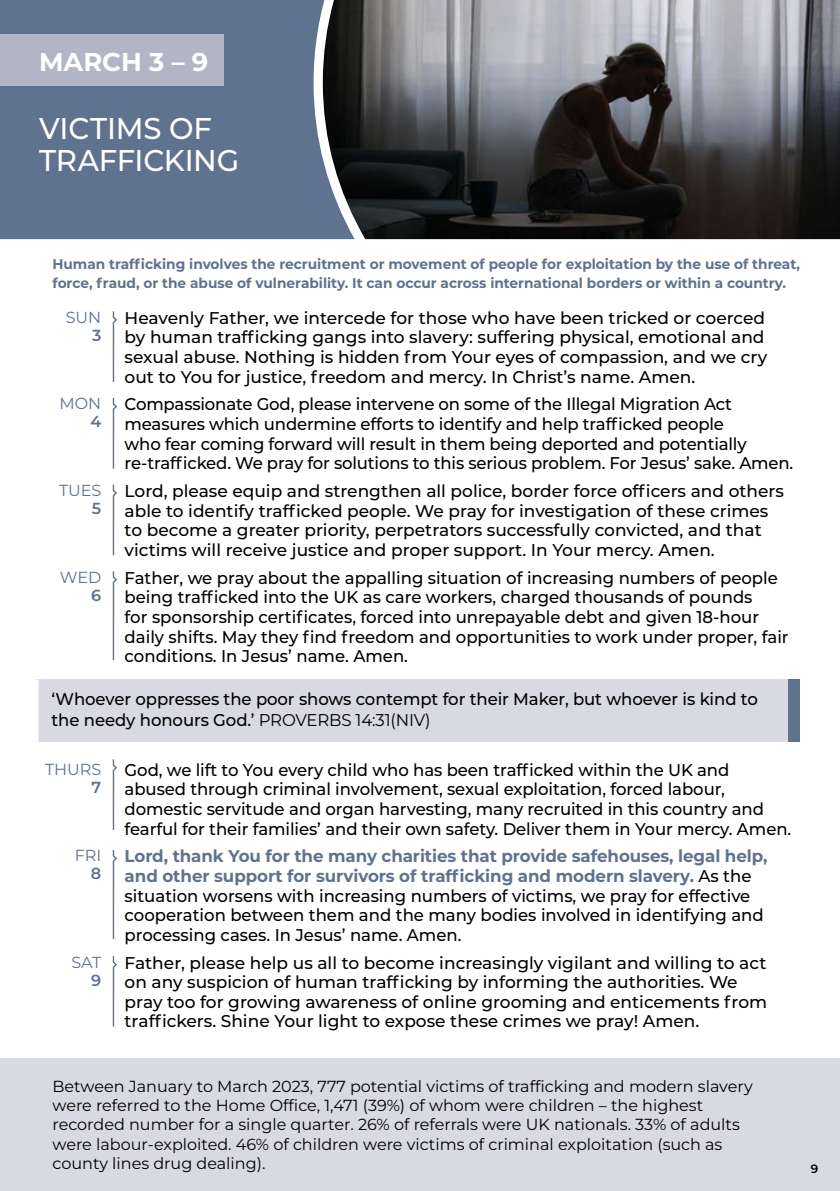
<style>
.page{position:relative;width:840px;height:1191px;background:#fff}
.page>*{position:absolute;margin:0;border:0;box-sizing:border-box;transform-origin:0 0}
.t1{font:500 30px/32px "Montserrat";letter-spacing:-.005em;color:#fff}
.t2{font:700 25.8px "Montserrat";color:#fff}
.t3{font:500 17px/19.6px "Montserrat";color:#000}
.t4{font:16px/19.2px "Montserrat";color:#000}
.t5{font:16px "Montserrat";color:#5f728f}
.t6{font:600 16px "Montserrat";color:#5f728f}
.t7{font:700 14px/19.6px "Montserrat";color:#5f728f}
.t8{font:600 12px "Montserrat";color:#000}
.s1{font-weight:400}
.s2{font-weight:700;color:#5f728f}
</style>
<div class="page">
<div style="left:0;top:0;width:322px;height:239px;background:#5f728f"></div>
<div style="left:0;top:34px;width:223px;height:52px;background:#b1b5c5"></div>
<img style="left:322px;top:0;width:517px;height:239px">
<div style="left:34px;top:679px;width:754px;height:63px;background:#d8d9e2"></div>
<div style="left:788px;top:679px;width:11px;height:63px;background:#5f728f"></div>
<div style="left:30px;top:679px;width:8px;height:63px;background:#fff"></div>
<svg style="left:112px;top:311px;width:5px;height:71px"></svg>
<svg style="left:112px;top:398px;width:5px;height:71px"></svg>
<svg style="left:112px;top:484px;width:5px;height:72px"></svg>
<svg style="left:112px;top:571px;width:5px;height:90px"></svg>
<svg style="left:112px;top:759px;width:5px;height:71px"></svg>
<svg style="left:112px;top:850px;width:5px;height:89px"></svg>
<svg style="left:112px;top:956px;width:5px;height:71px"></svg>
<div style="left:0;top:1058px;width:839px;height:133px;background:#d8d9e2"></div>
<h2 class="t2" style="left:39px;top:43px;width:171px">MARCH 3 – 9</h2>
<h1 class="t1" style="left:39px;top:111px;width:202px">VICTIMS OF<br>TRAFFICKING</h1>
<p class="t7" style="left:52px;top:253px;width:748px">Human trafficking involves the recruitment or movement of people for exploitation by the use of threat, force, fraud, or the abuse of vulnerability. It can occur across international borders or within a country.</p>
<p class="t5" style="left:66px;top:306px;width:37px">SUN</p>
<p class="t6" style="left:92px;top:324px;width:11px">3</p>
<p class="t3" style="left:124px;top:307px;width:643px">Heavenly Father, we intercede for those who have been tricked or coerced by human trafficking gangs into slavery: suffering physical, emotional and sexual abuse. Nothing is hidden from Your eyes of compassion, and we cry out to You for justice, freedom and mercy. In Christ’s name. Amen.</p>
<p class="t5" style="left:60px;top:393px;width:43px">MON</p>
<p class="t6" style="left:90px;top:410px;width:12px">4</p>
<p class="t3" style="left:124px;top:394px;width:669px">Compassionate God, please intervene on some of the Illegal Migration Act measures which undermine efforts to identify and help trafficked people<br>who fear coming forward will result in them being deported and potentially re-trafficked. We pray for solutions to this serious problem. For Jesus’ sake. Amen.</p>
<p class="t5" style="left:59px;top:480px;width:44px">TUES</p>
<p class="t6" style="left:92px;top:497px;width:11px">5</p>
<p class="t3" style="left:124px;top:480px;width:660px">Lord, please equip and strengthen all police, border force officers and others able to identify trafficked people. We pray for investigation of these crimes to become a greater priority, perpetrators successfully convicted, and that victims will receive justice and proper support. In Your mercy. Amen.</p>
<p class="t3" style="left:124px;top:567px;width:665px">Father, we pray about the appalling situation of increasing numbers of people being trafficked into the UK as care workers, charged thousands of pounds<br>for sponsorship certificates, forced into unrepayable debt and given 18-hour daily shifts. May they find freedom and opportunities to work under proper, fair conditions. In Jesus’ name. Amen.</p>
<p class="t3" style="left:51px;top:688px;width:707px;line-height:20.4px">‘Whoever oppresses the poor shows contempt for their Maker, but whoever is kind to the needy honours God.’ <span class="s1">PROVERBS 14:31(NIV)</span></p>
<p class="t5" style="left:45px;top:758px;width:58px">THURS</p>
<p class="t6" style="left:92px;top:776px;width:11px">7</p>
<p class="t5" style="left:60px;top:566px;width:43px">WED</p>
<p class="t6" style="left:91px;top:583px;width:12px">6</p>
<p class="t3" style="left:124px;top:759px;width:667px">God, we lift to You every child who has been trafficked within the UK and abused through criminal involvement, sexual exploitation, forced labour, domestic servitude and organ harvesting, many recruited in this country and fearful for their families’ and their own safety. Deliver them in Your mercy. Amen.</p>
<p class="t5" style="left:75px;top:845px;width:28px">FRI</p>
<p class="t6" style="left:91px;top:862px;width:12px">8</p>
<p class="t5" style="left:71px;top:951px;width:31px">SAT</p>
<p class="t6" style="left:91px;top:968px;width:12px">9</p>
<p class="t3" style="left:124px;top:846px;width:644px"><span class="s2">Lord, thank You for the many charities that provide safehouses, legal help, and other support for survivors of trafficking and modern slavery.</span> As the situation worsens with increasing numbers of victims, we pray for effective cooperation between them and the many bodies involved in identifying and processing cases. In Jesus’ name. Amen.</p>
<p class="t3" style="left:124px;top:952px;width:643px">Father, please help us all to become increasingly vigilant and willing to act on any suspicion of human trafficking by informing the authorities. We pray too for growing awareness of online grooming and enticements from traffickers. Shine Your light to expose these crimes we pray! Amen.</p>
<p class="t4" style="left:52px;top:1076px;width:701px">Between January to March 2023, 777 potential victims of trafficking and modern slavery were referred to the Home Office, 1,471 (39%) of whom were children – the highest recorded number for a single quarter. 26% of referrals were UK nationals. 33% of adults were labour-exploited. 46% of children were victims of criminal exploitation (such as county lines drug dealing).</p>
<p class="t8" style="left:810px;top:1160px;width:9px">9</p>
</div>
